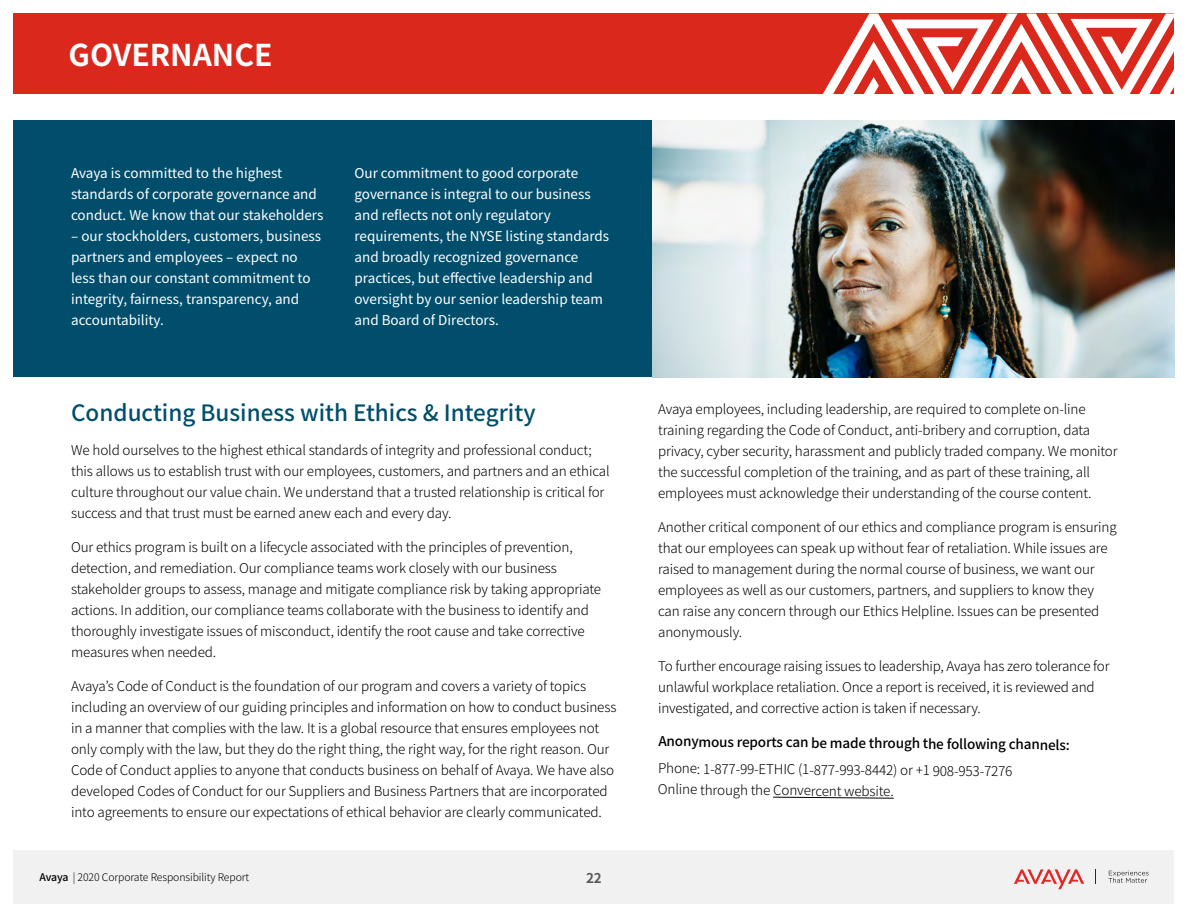
<style>
.page{position:relative;width:1188px;height:918px;background:#fff}
.page>*{position:absolute;margin:0;border:0;box-sizing:border-box;transform-origin:0 0}
.t1{font:700 30px "Noto Sans JP";color:#fff}
.t2{font:500 22.5px "Noto Sans JP";color:#004f6b}
.t3{font:300 13.5px/21px "Noto Sans JP";letter-spacing:-.01em;color:#000}
.t4{font:13.5px/21px "Noto Sans JP";color:#fff}
.t5{font:500 13.5px "Noto Sans JP";letter-spacing:-.02em;color:#000}
.t6{font:700 13.5px "Noto Sans JP";color:#58595b}
.t7{font:300 10.5px "Noto Sans JP";letter-spacing:-.01em;color:#000}
.s1{font-weight:500}
</style>
<div class="page">
<div style="left:14px;top:850px;width:1160px;height:54px;background:#f1f1f2"></div>
<svg style="left:1014px;top:869px;width:70px;height:20px"></svg>
<svg style="left:1108px;top:871px;width:41px;height:12px"></svg>
<div style="left:14px;top:121px;width:638px;height:256px;background:#004e6c"></div>
<div style="left:14px;top:14px;width:1160px;height:80px;background:#da291c"></div>
<svg style="left:823px;top:14px;width:351px;height:80px"></svg>
<svg style="left:773px;top:796px;width:121px;height:3px"></svg>
<img style="left:652px;top:121px;width:522px;height:256px">
<h1 class="t1" style="left:69px;top:38px;width:206px">GOVERNANCE</h1>
<p class="t4" style="left:71px;top:162px;width:254px">Avaya is committed to the highest standards of corporate governance and conduct. We know that our stakeholders</p>
<p class="t4" style="left:71px;top:225px;width:252px">– our stockholders, customers, business partners and employees – expect no less than our constant commitment to integrity, fairness, transparency, and accountability.</p>
<p class="t4" style="left:354px;top:163px;width:256px">Our commitment to good corporate governance is integral to our business and reflects not only regulatory requirements, the NYSE listing standards and broadly recognized governance practices, but effective leadership and oversight by our senior leadership team and Board of Directors.</p>
<h2 class="t2" style="left:71px;top:401px;width:466px">Conducting Business with Ethics &amp; Integrity</h2>
<p class="t3" style="left:71px;top:440px;width:540px">We hold ourselves to the highest ethical standards of integrity and professional conduct; this allows us to establish trust with our employees, customers, and partners and an ethical culture throughout our value chain. We understand that a trusted relationship is critical for success and that trust must be earned anew each and every day.</p>
<p class="t3" style="left:71px;top:537px;width:532px">Our ethics program is built on a lifecycle associated with the principles of prevention, detection, and remediation. Our compliance teams work closely with our business stakeholder groups to assess, manage and mitigate compliance risk by taking appropriate actions. In addition, our compliance teams collaborate with the business to identify and thoroughly investigate issues of misconduct, identify the root cause and take corrective measures when needed.</p>
<p class="t3" style="left:71px;top:676px;width:547px">Avaya’s Code of Conduct is the foundation of our program and covers a variety of topics including an overview of our guiding principles and information on how to conduct business in a manner that complies with the law. It is a global resource that ensures employees not only comply with the law, but they do the right thing, the right way, for the right reason. Our Code of Conduct applies to anyone that conducts business on behalf of Avaya. We have also developed Codes of Conduct for our Suppliers and Business Partners that are incorporated into agreements to ensure our expectations of ethical behavior are clearly communicated.</p>
<p class="t7" style="left:39px;top:871px;width:211px"><span class="s1">Avaya</span> | 2020 Corporate Responsibility Report</p>
<p class="t6" style="left:586px;top:870px;width:17px">22</p>
<p class="t3" style="left:658px;top:399px;width:461px">Avaya employees, including leadership, are required to complete on-line training regarding the Code of Conduct, anti-bribery and corruption, data privacy, cyber security, harassment and publicly traded company. We monitor the successful completion of the training, and as part of these training, all employees must acknowledge their understanding of the course content.</p>
<p class="t3" style="left:658px;top:517px;width:460px">Another critical component of our ethics and compliance program is ensuring that our employees can speak up without fear of retaliation. While issues are raised to management during the normal course of business, we want our employees as well as our customers, partners, and suppliers to know they can raise any concern through our Ethics Helpline. Issues can be presented anonymously.</p>
<p class="t3" style="left:658px;top:656px;width:453px">To further encourage raising issues to leadership, Avaya has zero tolerance for unlawful workplace retaliation. Once a report is received, it is reviewed and investigated, and corrective action is taken if necessary.</p>
<p class="t5" style="left:658px;top:736px;width:413px">Anonymous reports can be made through the following channels:</p>
<p class="t3" style="left:658px;top:760px;width:356px;line-height:20.5px">Phone: 1-877-99-ETHIC (1-877-993-8442) or +1 908-953-7276<br>Online through the Convercent website.</p>
</div>
